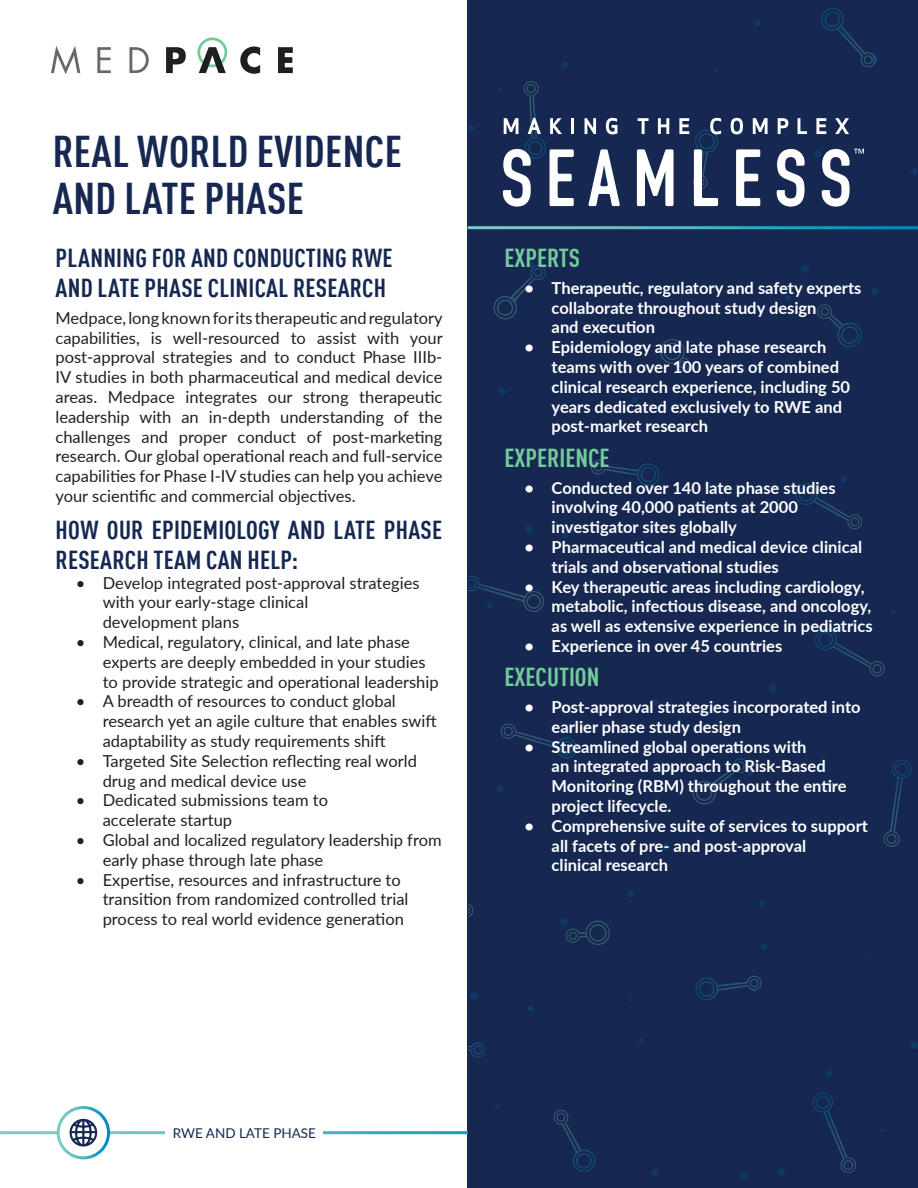
<style>
.page{position:relative;width:918px;height:1188px;background:#fff}
.page>*{position:absolute;margin:0;border:0;box-sizing:border-box;transform-origin:0 0}
.t1{font:700 condensed 43.5px/46.5px "DINOT";letter-spacing:.01em;color:#162851}
.t2{font:700 condensed 25.5px/30px "DINOT";letter-spacing:.01em;color:#162851}
.t3{font:700 condensed 25.5px "DINOT";color:#73ca9a}
.t4{font:16.5px/19.8px "Lato";color:#231f20}
.t5{font:700 16.5px/19.8px "Lato";color:#fff}
.t6{font:13.5px "Lato";color:#162851}
</style>
<div class="page">
<div style="left:468px;top:0;width:450px;height:1188px;background:#162851"></div>
<svg style="left:51px;top:46px;width:29px;height:28px"></svg>
<svg style="left:97px;top:47px;width:14px;height:26px"></svg>
<svg style="left:129px;top:47px;width:20px;height:26px"></svg>
<svg style="left:166px;top:47px;width:20px;height:26px"></svg>
<svg style="left:197px;top:37px;width:30px;height:36px"></svg>
<svg style="left:240px;top:46px;width:20px;height:28px"></svg>
<svg style="left:278px;top:47px;width:15px;height:26px"></svg>
<hr style="left:468px;top:226px;width:450px;height:3px;background:#fff">
<svg style="left:504px;top:118px;width:14px;height:16px"></svg>
<svg style="left:528px;top:118px;width:13px;height:16px"></svg>
<svg style="left:550px;top:118px;width:12px;height:16px"></svg>
<hr style="left:571px;top:118px;width:3px;height:16px;background:#fff">
<svg style="left:585px;top:118px;width:11px;height:16px"></svg>
<svg style="left:606px;top:118px;width:11px;height:16px"></svg>
<svg style="left:638px;top:118px;width:11px;height:16px"></svg>
<svg style="left:658px;top:118px;width:11px;height:16px"></svg>
<svg style="left:679px;top:118px;width:10px;height:16px"></svg>
<svg style="left:710px;top:118px;width:11px;height:16px"></svg>
<svg style="left:731px;top:118px;width:12px;height:16px"></svg>
<svg style="left:753px;top:118px;width:15px;height:16px"></svg>
<svg style="left:778px;top:118px;width:10px;height:16px"></svg>
<svg style="left:798px;top:118px;width:9px;height:16px"></svg>
<svg style="left:816px;top:118px;width:10px;height:16px"></svg>
<svg style="left:835px;top:118px;width:14px;height:16px"></svg>
<svg style="left:503px;top:149px;width:28px;height:58px"></svg>
<svg style="left:550px;top:149px;width:24px;height:57px"></svg>
<svg style="left:588px;top:149px;width:32px;height:57px"></svg>
<svg style="left:637px;top:149px;width:37px;height:57px"></svg>
<svg style="left:694px;top:149px;width:24px;height:57px"></svg>
<svg style="left:736px;top:149px;width:24px;height:57px"></svg>
<svg style="left:777px;top:149px;width:28px;height:58px"></svg>
<svg style="left:822px;top:149px;width:42px;height:58px"></svg>
<svg style="left:58px;top:1108px;width:51px;height:50px"></svg>
<div style="left:57px;top:1106px;width:53px;height:53px;border:3px solid #fff;border-radius:50%"></div>
<svg style="left:70px;top:1119px;width:27px;height:27px"></svg>
<p class="t1" style="left:53px;top:125px;width:351px">REAL WORLD EVIDENCE<br>AND LATE PHASE</p>
<p class="t2" style="left:56px;top:241px;width:339px">PLANNING FOR AND CONDUCTING RWE</p>
<p class="t2" style="left:56px;top:271px;width:332px">AND LATE PHASE CLINICAL RESEARCH</p>
<p class="t4" style="left:56px;top:307px;width:389px;text-align:justify">Medpace, long known for its therapeutic and regulatory capabilities, is well-resourced to assist with your post-approval strategies and to conduct Phase IIIb-IV studies in both pharmaceutical and medical device areas. Medpace integrates our strong therapeutic leadership with an in-depth understanding of the challenges and proper conduct of post-marketing research. Our global operational reach and full-service capabilities for Phase I-IV studies can help you achieve your scientific and commercial objectives.</p>
<p class="t2" style="left:56px;top:513px;width:388px">HOW OUR EPIDEMIOLOGY AND LATE PHASE<br>RESEARCH TEAM CAN HELP:</p>
<p class="t4" style="left:103px;top:572px;width:318px;text-indent:-27px">• Develop integrated post-approval strategies with your early-stage clinical<br>development plans</p>
<p class="t4" style="left:103px;top:631px;width:337px;text-indent:-27px">• Medical, regulatory, clinical, and late phase experts are deeply embedded in your studies to provide strategic and operational leadership</p>
<p class="t4" style="left:103px;top:691px;width:335px;text-indent:-27px">• A breadth of resources to conduct global research yet an agile culture that enables swift adaptability as study requirements shift</p>
<p class="t4" style="left:103px;top:750px;width:316px;text-indent:-27px">• Targeted Site Selection reflecting real world drug and medical device use</p>
<p class="t4" style="left:103px;top:790px;width:227px;text-indent:-27px">• Dedicated submissions team to accelerate startup</p>
<p class="t4" style="left:103px;top:829px;width:340px;text-indent:-27px">• Global and localized regulatory leadership from early phase through late phase</p>
<p class="t4" style="left:103px;top:869px;width:307px;text-indent:-27px">• Expertise, resources and infrastructure to transition from randomized controlled trial process to real world evidence generation</p>
<p class="t3" style="left:504px;top:240px;width:77px">EXPERTS</p>
<p class="t5" style="left:552px;top:277px;width:311px;text-indent:-27px">• Therapeutic, regulatory and safety experts collaborate throughout study design<br>and execution</p>
<p class="t5" style="left:552px;top:337px;width:300px;text-indent:-27px">• Epidemiology and late phase research teams with over 100 years of combined clinical research experience, including 50 years dedicated exclusively to RWE and post-market research</p>
<p class="t3" style="left:504px;top:439px;width:107px">EXPERIENCE</p>
<p class="t5" style="left:552px;top:477px;width:286px;text-indent:-27px">• Conducted over 140 late phase studies involving 40,000 patients at 2000 investigator sites globally</p>
<p class="t5" style="left:552px;top:536px;width:312px;text-indent:-27px">• Pharmaceutical and medical device clinical trials and observational studies</p>
<p class="t5" style="left:552px;top:576px;width:322px;text-indent:-27px">• Key therapeutic areas including cardiology, metabolic, infectious disease, and oncology, as well as extensive experience in pediatrics</p>
<p class="t5" style="left:525px;top:635px;width:259px">• Experience in over 45 countries</p>
<p class="t3" style="left:504px;top:659px;width:97px">EXECUTION</p>
<p class="t5" style="left:552px;top:696px;width:310px;text-indent:-27px">• Post-approval strategies incorporated into earlier phase study design</p>
<p class="t5" style="left:552px;top:736px;width:297px;text-indent:-27px">• Streamlined global operations with<br>an integrated approach to Risk-Based Monitoring (RBM) throughout the entire project lifecycle.</p>
<p class="t5" style="left:552px;top:815px;width:318px;text-indent:-27px">• Comprehensive suite of services to support all facets of pre- and post-approval<br>clinical research</p>
<p class="t6" style="left:173px;top:1124px;width:145px">RWE AND LATE PHASE</p>
</div>
